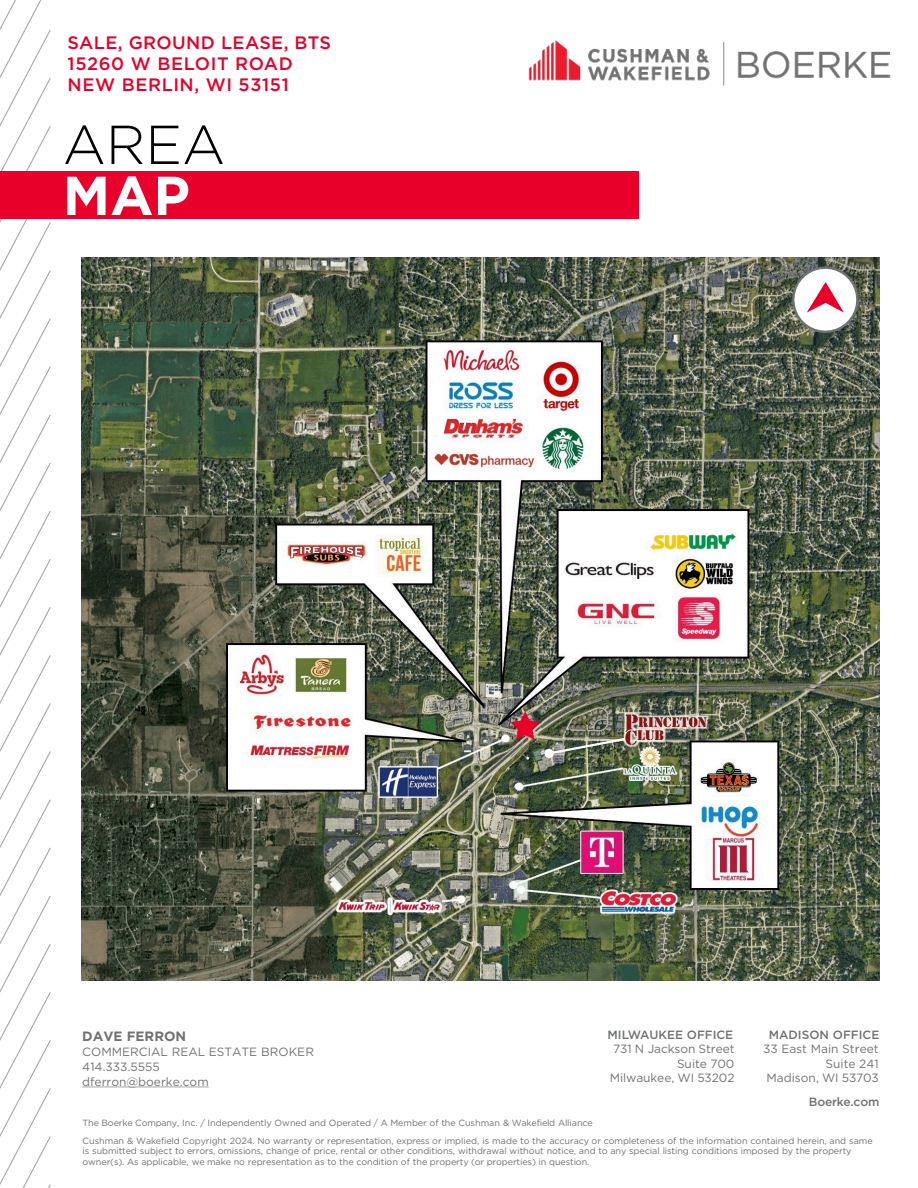
<style>
.page{position:relative;width:918px;height:1188px;background:#fff}
.page>*{position:absolute;margin:0;border:0;box-sizing:border-box;transform-origin:0 0}
.t1{font:300 54.75px "Gotham";color:#000}
.t2{font:700 54.75px "Gotham";color:#fff}
.t3{font:500 18px/21px "Gotham";letter-spacing:.03em;color:#e4002b}
.t4{font:700 13.5px "Gotham";letter-spacing:-.005em;color:#707272}
.t5{font:12px/14.4px "Gotham";color:#707272;text-align:right}
.t6{font:500 12px "Gotham";color:#707272}
.t7{font:9px/18px "Gotham";letter-spacing:-.005em;color:#6e7171}
</style>
<div class="page">
<svg style="left:0;top:0;width:52px;height:1188px"></svg>
<div style="left:0;top:172px;width:639px;height:47px;background:#e8002a"></div>
<img style="left:528px;top:40px;width:363px;height:46px">
<svg style="left:82px;top:1087px;width:127px;height:1px"></svg>
<img style="left:82px;top:258px;width:797px;height:723px">
<svg style="left:791px;top:265px;width:69px;height:69px"></svg>
<svg style="left:546px;top:735px;width:87px;height:21px;background:#747b66"></svg>
<div style="left:545px;top:749px;width:9px;height:9px;background:#fff;border-radius:50%"></div>
<img style="left:618px;top:706px;width:96px;height:47px">
<img style="left:621px;top:710px;width:89px;height:40px">
<h2 class="t3" style="left:68px;top:32px;width:265px">SALE, GROUND LEASE, BTS<br>15260 W BELOIT ROAD<br>NEW BERLIN, WI 53151</h2>
<p class="t1" style="left:63px;top:110px;width:164px">AREA</p>
<p class="t2" style="left:63px;top:159px;width:129px">MAP</p>
<h3 class="t6" style="left:769px;top:1027px;width:112px">MADISON OFFICE</h3>
<h3 class="t5" style="left:763px;top:1042px;width:117px">33 East Main Street<br>Suite 241<br>Madison, WI 53703</h3>
<h3 class="t6" style="left:809px;top:1094px;width:72px">Boerke.com</h3>
<p class="t7" style="left:83px;top:1113px;width:792px">The Boerke Company, Inc. / Independently Owned and Operated / A Member of the Cushman &amp; Wakefield Alliance<br>Cushman &amp; Wakefield Copyright 2024. No warranty or representation, express or implied, is made to the accuracy or completeness of the information contained herein, and same</p>
<p class="t7" style="left:83px;top:1146px;width:771px;line-height:10.5px">is submitted subject to errors, omissions, change of price, rental or other conditions, withdrawal without notice, and to any special listing conditions imposed by the property owner(s). As applicable, we make no representation as to the condition of the property (or properties) in question.</p>
<h3 class="t6" style="left:608px;top:1027px;width:127px">MILWAUKEE OFFICE</h3>
<h3 class="t5" style="left:610px;top:1042px;width:126px">731 N Jackson Street<br>Suite 700<br>Milwaukee, WI 53202</h3>
<h3 class="t4" style="left:82px;top:1028px;width:105px">DAVE FERRON</h3>
<h3 class="t5" style="left:82px;top:1044px;width:233px;line-height:15px;text-align:left">COMMERCIAL REAL ESTATE BROKER<br>414.333.5555<br>dferron@boerke.com</h3>
</div>
